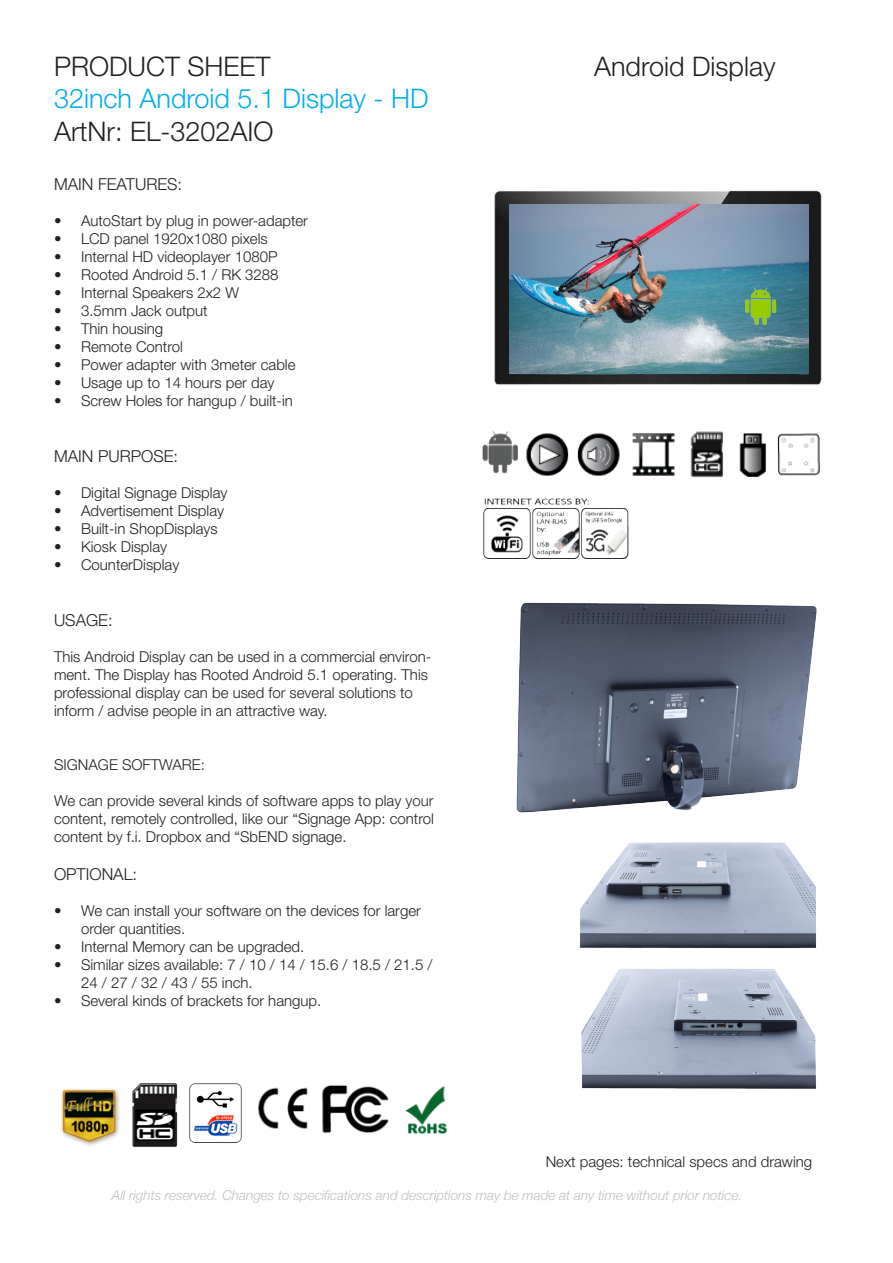
<style>
.page{position:relative;width:893px;height:1263px;background:#fff}
.page>*{position:absolute;margin:0;border:0;box-sizing:border-box;transform-origin:0 0}
.t1{font:300 27px "Helvetica Neue LT";color:#231f20}
.t2{font:300 27px "Helvetica Neue LT";color:#00aeef}
.t3{font:300 16.5px "Helvetica Neue LT";color:#231f20}
.t4{font:300 15px/18px "Helvetica Neue LT";color:#231f20}
.t5{font:italic 300 13.5px "Helvetica Neue";color:#bfbfbf}
</style>
<div class="page">
<img style="left:60px;top:1088px;width:59px;height:58px">
<img style="left:132px;top:1084px;width:46px;height:63px">
<img style="left:189px;top:1084px;width:53px;height:59px">
<img style="left:257px;top:1085px;width:191px;height:50px">
<img style="left:482px;top:431px;width:338px;height:46px">
<img style="left:484px;top:498px;width:145px;height:60px">
<img style="left:580px;top:842px;width:236px;height:107px">
<img style="left:516px;top:602px;width:301px;height:211px">
<img style="left:581px;top:968px;width:235px;height:121px">
<img style="left:494px;top:190px;width:328px;height:195px">
<img style="left:509px;top:204px;width:299px;height:170px">
<img style="left:742px;top:288px;width:37px;height:36px">
<p class="t1" style="left:54px;top:50px;width:218px">PRODUCT SHEET</p>
<p class="t1" style="left:594px;top:50px;width:183px">Android Display</p>
<p class="t2" style="left:54px;top:82px;width:376px">32inch Android 5.1 Display - HD</p>
<p class="t1" style="left:54px;top:115px;width:221px">ArtNr: EL-3202AIO</p>
<p class="t3" style="left:54px;top:174px;width:130px">MAIN FEATURES:</p>
<p class="t4" style="left:54px;top:212px;width:256px">• AutoStart by plug in power-adapter</p>
<p class="t4" style="left:54px;top:230px;width:215px">• LCD panel 1920x1080 pixels</p>
<p class="t4" style="left:54px;top:248px;width:225px">• Internal HD videoplayer 1080P</p>
<p class="t4" style="left:54px;top:266px;width:226px">• Rooted Android 5.1 / RK 3288</p>
<p class="t4" style="left:54px;top:284px;width:187px">• Internal Speakers 2x2 W</p>
<p class="t4" style="left:54px;top:302px;width:155px">• 3.5mm Jack output</p>
<p class="t4" style="left:54px;top:320px;width:111px">• Thin housing</p>
<p class="t4" style="left:54px;top:338px;width:130px">• Remote Control</p>
<p class="t4" style="left:54px;top:356px;width:243px">• Power adapter with 3meter cable</p>
<p class="t4" style="left:54px;top:374px;width:222px">• Usage up to 14 hours per day</p>
<p class="t4" style="left:54px;top:392px;width:240px">• Screw Holes for hangup / built-in</p>
<p class="t3" style="left:54px;top:446px;width:126px">MAIN PURPOSE:</p>
<p class="t4" style="left:54px;top:483px;width:175px">• Digital Signage Display</p>
<p class="t4" style="left:54px;top:501px;width:172px">• Advertisement Display</p>
<p class="t4" style="left:54px;top:519px;width:165px">• Built-in ShopDisplays</p>
<p class="t4" style="left:54px;top:537px;width:115px">• Kiosk Display</p>
<p class="t4" style="left:54px;top:555px;width:127px">• CounterDisplay</p>
<p class="t3" style="left:54px;top:610px;width:60px">USAGE:</p>
<p class="t4" style="left:54px;top:647px;width:379px">This Android Display can be used in a commercial environ&shy;ment. The Display has Rooted Android 5.1 operating. This professional display can be used for several solutions to inform / advise people in an attractive way.</p>
<p class="t4" style="left:54px;top:755px;width:152px">SIGNAGE SOFTWARE:</p>
<p class="t4" style="left:54px;top:791px;width:381px;text-align:justify">We can provide several kinds of software apps to play your content, remotely controlled, like our “Signage App: control content by f.i. Dropbox and “SbEND signage.</p>
<p class="t3" style="left:54px;top:864px;width:85px">OPTIONAL:</p>
<p class="t4" style="left:81px;top:901px;width:341px;text-indent:-27px">• We can install your software on the devices for larger order quantities.</p>
<p class="t4" style="left:54px;top:937px;width:252px">• Internal Memory can be upgraded.</p>
<p class="t4" style="left:81px;top:955px;width:353px;text-indent:-27px">• Similar sizes available: 7 / 10 / 14 / 15.6 / 18.5 / 21.5 /<br>24 / 27 / 32 / 43 / 55 inch.</p>
<p class="t4" style="left:54px;top:991px;width:269px">• Several kinds of brackets for hangup.</p>
<p class="t4" style="left:546px;top:1153px;width:268px">Next pages: technical specs and drawing</p>
<p class="t5" style="left:112px;top:1185px;width:632px">All rights reserved. Changes to specifications and descriptions may be made at any time without prior notice.</p>
</div>
